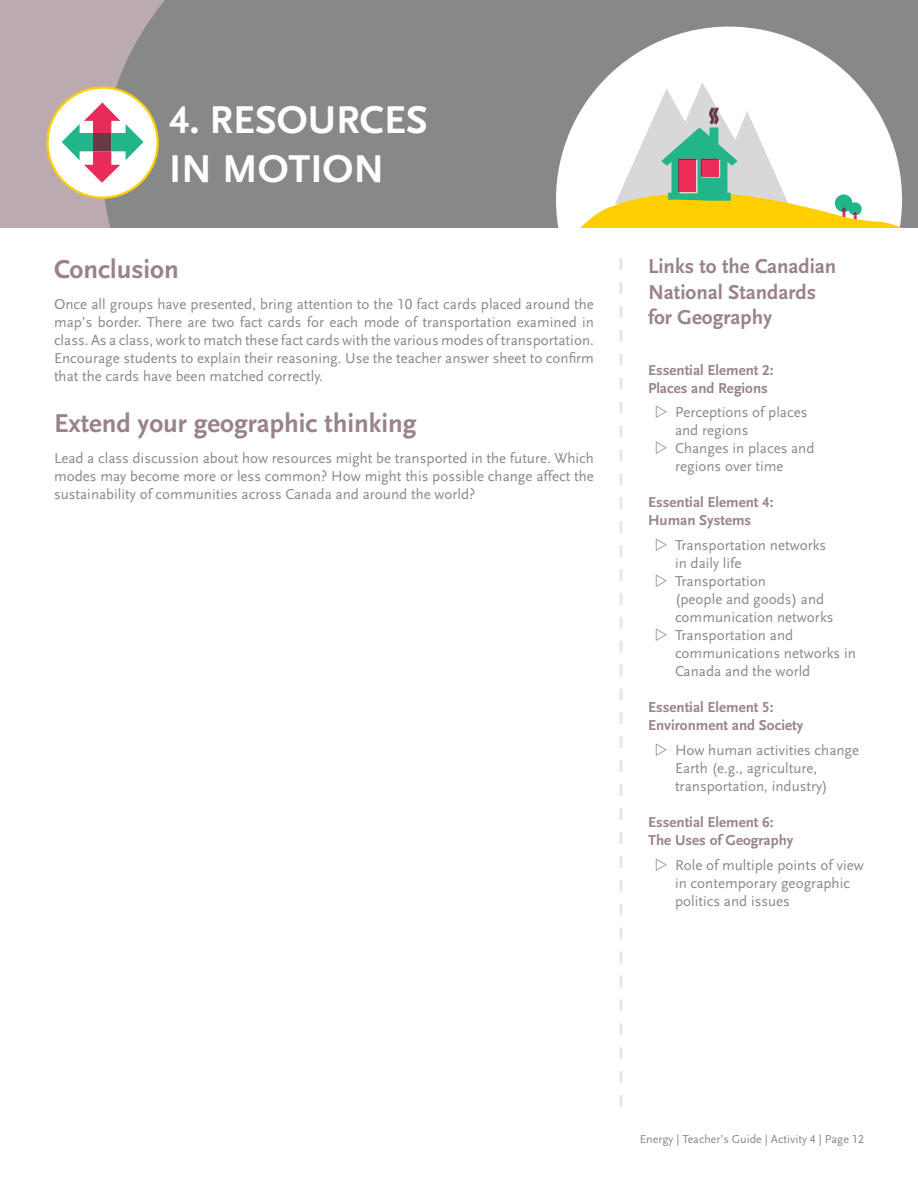
<style>
.page{position:relative;width:918px;height:1188px;background:#fff}
.page>*{position:absolute;margin:0;border:0;box-sizing:border-box;transform-origin:0 0}
.t1{font:700 40.5px/48.6px "Scala Sans LF";color:#fff}
.t2{font:700 27px "Scala Sans LF";color:#9a828c}
.t3{font:700 21px/25.2px "Scala Sans LF";color:#9a828c}
.t4{font:15px/18px "Scala Sans LF";color:#878988}
.t5{font:700 15px/18px "Scala Sans LF";color:#9a828c}
.t6{font:12px "Scala Sans LF";color:#878988}
</style>
<div class="page">
<svg style="left:620px;top:258px;width:2px;height:849px"></svg>
<div style="left:0;top:0;width:918px;height:228px;background:#bbabb1"></div>
<div style="left:105px;top:0;width:813px;height:228px;background:#878988"></div>
<svg style="left:556px;top:27px;width:346px;height:55px;background:#989a99"></svg>
<svg style="left:598px;top:38px;width:289px;height:44px;background:#d9dada"></svg>
<svg style="left:508px;top:82px;width:410px;height:146px;background:#d4d3ba"></svg>
<div style="left:48px;top:88px;width:110px;height:110px;background:#fff;border-radius:50%"></div>
<svg style="left:62px;top:103px;width:82px;height:80px"></svg>
<div style="left:46px;top:86px;width:113px;height:113px;border:2px solid #fecf05;border-radius:50%"></div>
<h1 class="t1" style="left:169px;top:97px;width:260px">4. RESOURCES<br>IN MOTION</h1>
<h2 class="t2" style="left:54px;top:255px;width:126px">Conclusion</h2>
<p class="t4" style="left:54px;top:296px;width:542px;text-align:justify">Once all groups have presented, bring attention to the 10 fact cards placed around the map’s border. There are two fact cards for each mode of transportation examined in class. As a class, work to match these fact cards with the various modes of transportation.<br>Encourage students to explain their reasoning. Use the teacher answer sheet to confirm that the cards have been matched correctly.</p>
<h2 class="t2" style="left:54px;top:408px;width:364px">Extend your geographic thinking</h2>
<p class="t4" style="left:54px;top:450px;width:542px;text-align:justify">Lead a class discussion about how resources might be transported in the future. Which modes may become more or less common? How might this possible change affect the sustainability of communities across Canada and around the world?</p>
<h3 class="t3" style="left:648px;top:255px;width:190px">Links to the Canadian<br>National Standards for Geography</h3>
<p class="t5" style="left:648px;top:361px;width:127px">Essential Element 2:<br>Places and Regions</p>
<p class="t4" style="left:675px;top:404px;width:141px">Perceptions of places and regions<br>Changes in places and regions over time</p>
<p class="t5" style="left:648px;top:494px;width:127px">Essential Element 4:<br>Human Systems</p>
<p class="t4" style="left:675px;top:536px;width:182px">Transportation networks<br>in daily life<br>Transportation<br>(people and goods) and communication networks<br>Transportation and communications networks in<br>Canada and the world</p>
<p class="t5" style="left:648px;top:699px;width:157px">Essential Element 5:<br>Environment and Society</p>
<p class="t4" style="left:675px;top:741px;width:186px">How human activities change<br>Earth (e.g., agriculture, transportation, industry)</p>
<p class="t5" style="left:648px;top:813px;width:147px">Essential Element 6:<br>The Uses of Geography</p>
<p class="t4" style="left:675px;top:856px;width:190px">Role of multiple points of view in contemporary geographic politics and issues</p>
<p class="t6" style="left:640px;top:1133px;width:226px">Energy | Teacher’s Guide | Activity 4 | Page 12</p>
</div>
